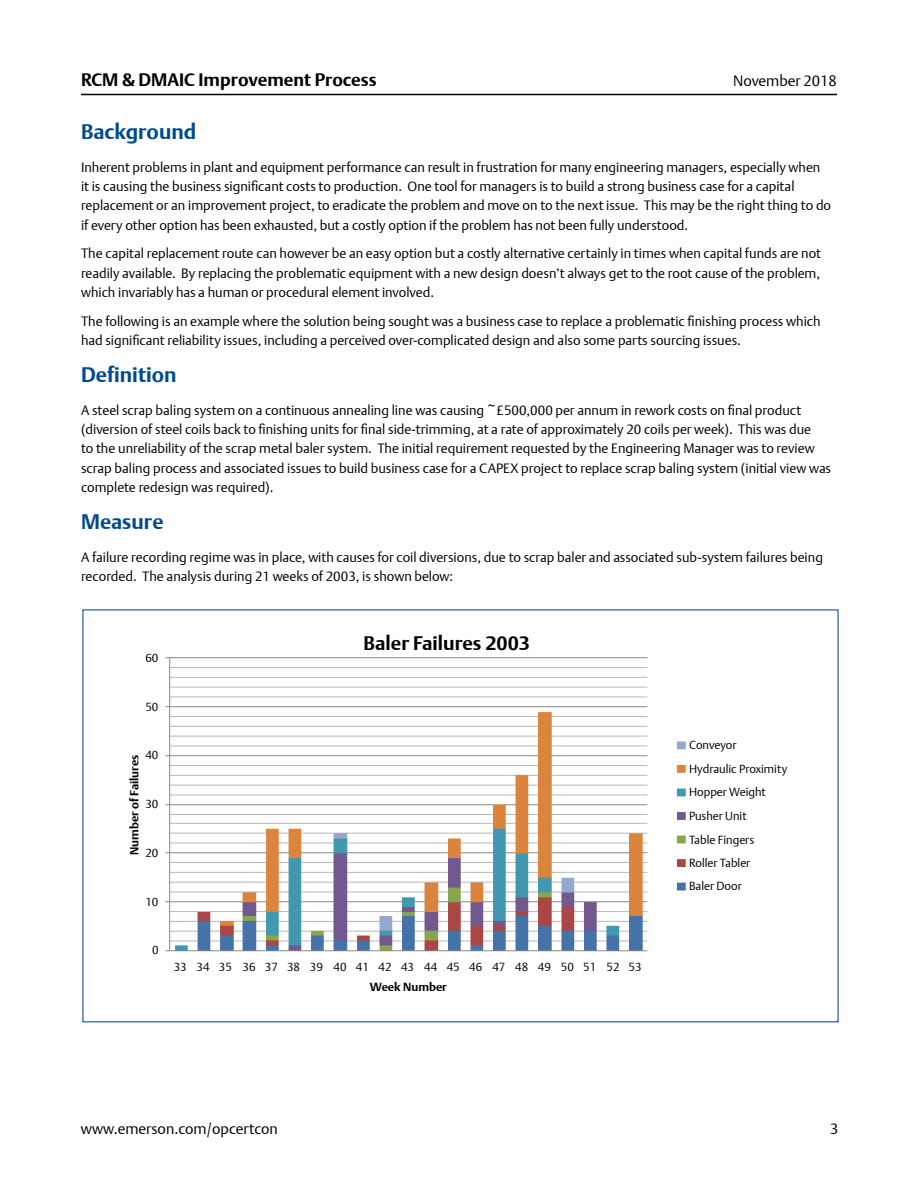
<style>
.page{position:relative;width:918px;height:1188px;background:#fff}
.page>*{position:absolute;margin:0;border:0;box-sizing:border-box;transform-origin:0 0}
.t1{font:700 21px "DTL Argo T";color:#004b8d}
.t2{font:700 19.5px "DTL Argo T";color:#000}
.t3{font:700 18px "DTL Argo T";color:#000}
.t4{font:15px "DTL Argo T Light";color:#000}
.t5{font:13.5px/19.5px "DTL Argo T Light";color:#000}
.t6{font:11.7px/23.5px "DTL Argo T Light";color:#000}
.t7{font:700 11.7px "DTL Argo T";color:#000}
</style>
<div class="page">
<hr style="left:81px;top:94px;width:756px;height:1px;background:#000">
<img style="left:165px;top:657px;width:521px;height:295px">
<h3 class="t3" style="left:81px;top:69px;width:297px">RCM &amp; DMAIC Improvement Process</h3>
<p class="t4" style="left:733px;top:72px;width:105px">November 2018</p>
<h1 class="t1" style="left:81px;top:119px;width:117px">Background</h1>
<p class="t5" style="left:81px;top:157px;width:752px">Inherent problems in plant and equipment performance can result in frustration for many engineering managers, especially when it is causing the business significant costs to production. One tool for managers is to build a strong business case for a capital replacement or an improvement project, to eradicate the problem and move on to the next issue. This may be the right thing to do if every other option has been exhausted, but a costly option if the problem has not been fully understood.</p>
<p class="t5" style="left:81px;top:244px;width:742px;text-align:justify">The capital replacement route can however be an easy option but a costly alternative certainly in times when capital funds are not readily available. By replacing the problematic equipment with a new design doesn’t always get to the root cause of the problem, which invariably has a human or procedural element involved.</p>
<p class="t5" style="left:81px;top:311px;width:741px">The following is an example where the solution being sought was a business case to replace a problematic finishing process which had significant reliability issues, including a perceived over-complicated design and also some parts sourcing issues.</p>
<h1 class="t1" style="left:81px;top:362px;width:97px">Definition</h1>
<p class="t5" style="left:81px;top:400px;width:752px">A steel scrap baling system on a continuous annealing line was causing ~£500,000 per annum in rework costs on final product (diversion of steel coils back to finishing units for final side-trimming, at a rate of approximately 20 coils per week). This was due<br>to the unreliability of the scrap metal baler system. The initial requirement requested by the Engineering Manager was to review scrap baling process and associated issues to build business case for a CAPEX project to replace scrap baling system (initial view was complete redesign was required).</p>
<h1 class="t1" style="left:81px;top:509px;width:84px">Measure</h1>
<p class="t5" style="left:81px;top:547px;width:743px">A failure recording regime was in place, with causes for coil diversions, due to scrap baler and associated sub-system failures being recorded. The analysis during 21 weeks of 2003, is shown below:</p>
<p class="t6" style="left:145px;top:646px;width:15px">60</p>
<p class="t6" style="left:145px;top:695px;width:15px">50</p>
<p class="t6" style="left:145px;top:743px;width:15px">40</p>
<p class="t7" style="left:127px;top:855px;width:102px;rotate:-90deg">Number of Failures</p>
<p class="t6" style="left:145px;top:792px;width:15px">30</p>
<p class="t6" style="left:145px;top:841px;width:15px">20</p>
<p class="t6" style="left:145px;top:890px;width:15px">10</p>
<p class="t6" style="left:152px;top:938px;width:8px">0</p>
<h2 class="t2" style="left:364px;top:632px;width:168px">Baler Failures 2003</h2>
<p class="t6" style="left:174px;top:955px;width:469px">33 34 35 36 37 38 39 40 41 42 43 44 45 46 47 48 49 50 51 52 53</p>
<p class="t7" style="left:370px;top:980px;width:79px">Week Number</p>
<p class="t6" style="left:689px;top:733px;width:100px">Conveyor<br>Hydraulic Proximity<br>Hopper Weight<br>Pusher Unit<br>Table Fingers<br>Roller Tabler<br>Baler Door</p>
<p class="t4" style="left:81px;top:1120px;width:198px">www.emerson.com/opcertcon</p>
<p class="t4" style="left:830px;top:1120px;width:10px">3</p>
</div>
